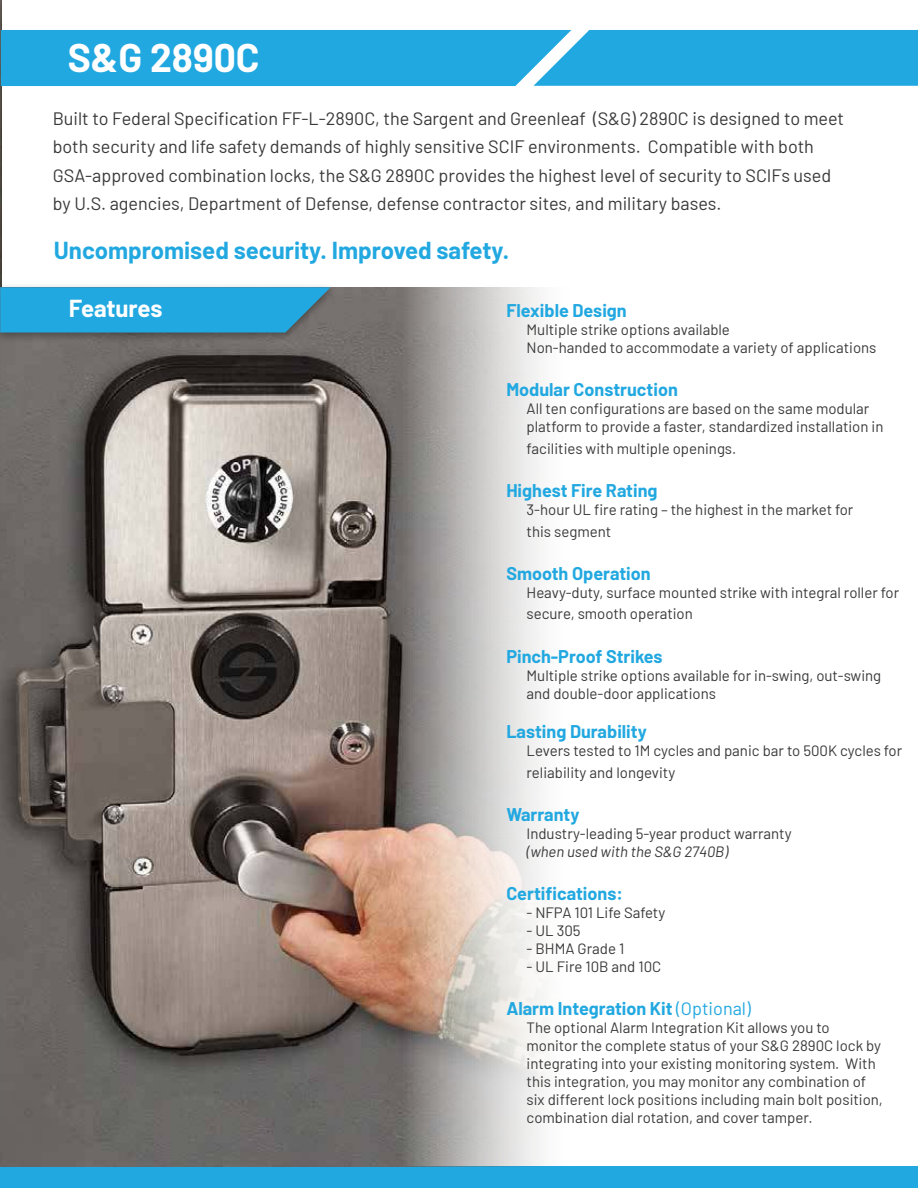
<style>
.page{position:relative;width:918px;height:1188px;background:#fff}
.page>*{position:absolute;margin:0;border:0;box-sizing:border-box;transform-origin:0 0}
.t1{font:700 39px "Barlow";color:#fff}
.t2{font:700 24px "Barlow";color:#22a8e0}
.t3{font:700 24px "Barlow";letter-spacing:-.005em;color:#fff}
.t4{font:18px/28.5px "Barlow";color:#393939}
.t5{font:700 18px "Barlow";color:#22a8e0}
.t6{font:15px/18px "Barlow";color:#393939}
.t7{font:italic 15px "Barlow";color:#393939}
.s1{font-weight:400}
</style>
<div class="page">
<img style="left:0;top:0;width:2px;height:501px">
<svg style="left:0;top:501px;width:1px;height:687px"></svg>
<div style="left:0;top:981px;width:11px;height:145px;background:#6a6663"></div>
<div style="left:1px;top:1167px;width:917px;height:21px;background:#22a8e0"></div>
<div style="left:1px;top:30px;width:917px;height:56px;background:#22a8e0"></div>
<img style="left:1px;top:287px;width:704px;height:880px">
<div style="left:0;top:282px;width:338px;height:61px;background:#000;opacity:.35"></div>
<svg style="left:0;top:287px;width:331px;height:46px;background:#28a2d5"></svg>
<h1 class="t1" style="left:68px;top:44px;width:193px">S&amp;G 2890C</h1>
<p class="t4" style="left:53px;top:103px;width:793px">Built to Federal Specification FF-L-2890C, the Sargent and Greenleaf (S&amp;G) 2890C is designed to meet both security and life safety demands of highly sensitive SCIF environments. Compatible with both GSA-approved combination locks, the S&amp;G 2890C provides the highest level of security to SCIFs used by U.S. agencies, Department of Defense, defense contractor sites, and military bases.</p>
<h2 class="t2" style="left:54px;top:241px;width:457px">Uncompromised security. Improved safety.</h2>
<h2 class="t3" style="left:69px;top:299px;width:95px">Features</h2>
<p class="t5" style="left:506px;top:304px;width:122px">Flexible Design</p>
<p class="t6" style="left:527px;top:320px;width:351px">Multiple strike options available<br>Non-handed to accommodate a variety of applications</p>
<p class="t5" style="left:506px;top:383px;width:173px">Modular Construction</p>
<p class="t6" style="left:527px;top:399px;width:358px">All ten configurations are based on the same modular platform to provide a faster, standardized installation in</p>
<p class="t6" style="left:527px;top:438px;width:211px">facilities with multiple openings.</p>
<p class="t5" style="left:506px;top:484px;width:153px">Highest Fire Rating</p>
<p class="t6" style="left:527px;top:498px;width:328px;line-height:21.6px">3-hour UL fire rating – the highest in the market for this segment</p>
<p class="t5" style="left:506px;top:567px;width:146px">Smooth Operation</p>
<p class="t6" style="left:527px;top:581px;width:374px;line-height:21.6px">Heavy-duty, surface mounted strike with integral roller for secure, smooth operation</p>
<p class="t5" style="left:506px;top:650px;width:158px">Pinch-Proof Strikes</p>
<p class="t6" style="left:527px;top:665px;width:356px">Multiple strike options available for in-swing, out-swing and double-door applications</p>
<p class="t5" style="left:506px;top:725px;width:142px">Lasting Durability</p>
<p class="t6" style="left:527px;top:739px;width:377px;line-height:21.6px">Levers tested to 1M cycles and panic bar to 500K cycles for reliability and longevity</p>
<p class="t5" style="left:506px;top:808px;width:75px">Warranty</p>
<p class="t6" style="left:527px;top:824px;width:267px">Industry-leading 5-year product warranty</p>
<p class="t7" style="left:527px;top:846px;width:203px">(when used with the S&amp;G 2740B)</p>
<p class="t5" style="left:506px;top:880px;width:118px">Certifications:</p>
<p class="t6" style="left:527px;top:903px;width:140px">- NFPA 101 Life Safety</p>
<p class="t6" style="left:527px;top:921px;width:56px">- UL 305</p>
<p class="t6" style="left:527px;top:939px;width:99px">- BHMA Grade 1</p>
<p class="t6" style="left:527px;top:957px;width:136px">- UL Fire 10B and 10C</p>
<p class="t5" style="left:506px;top:1002px;width:246px">Alarm Integration Kit <span class="s1">(Optional)</span></p>
<p class="t6" style="left:527px;top:1018px;width:358px">The optional Alarm Integration Kit allows you to monitor the complete status of your S&amp;G 2890C lock by integrating into your existing monitoring system. With this integration, you may monitor any combination of six different lock positions including main bolt position, combination dial rotation, and cover tamper.</p>
</div>
